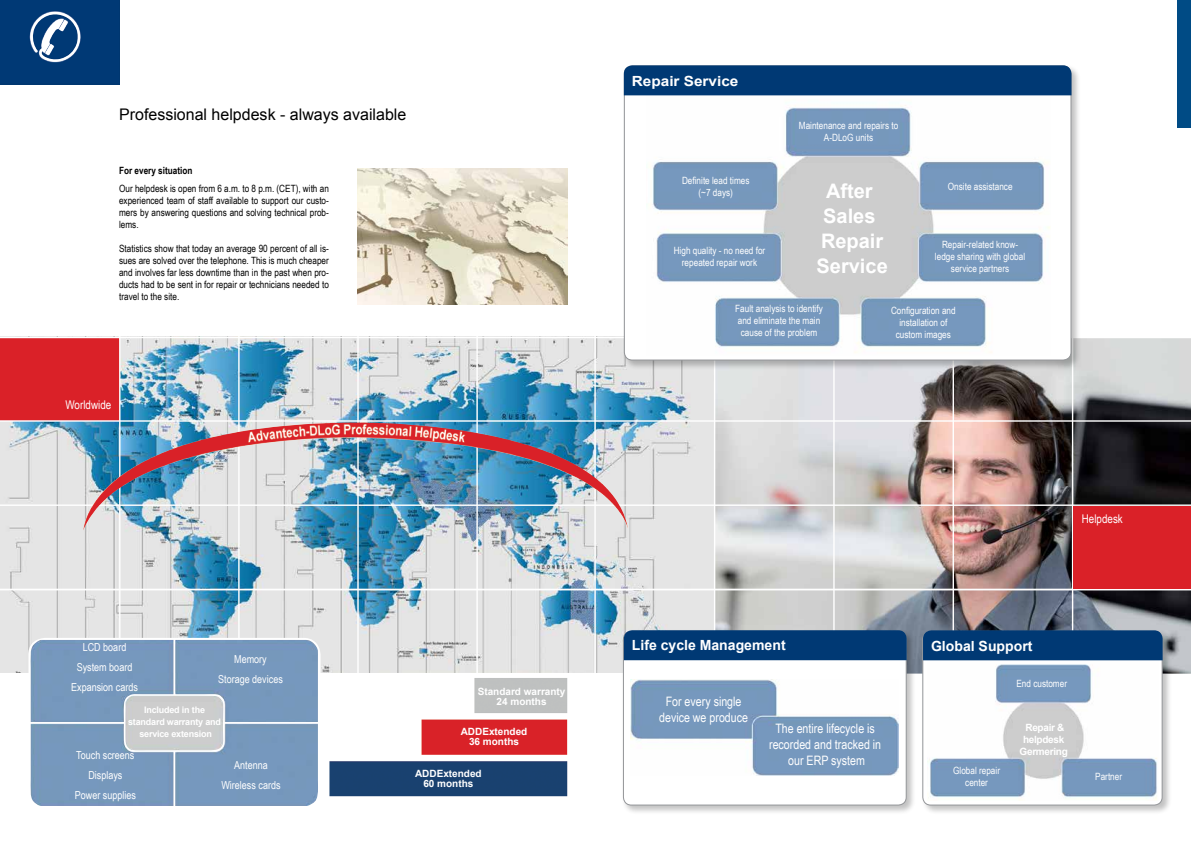
<style>
.page{position:relative;width:1191px;height:842px;background:#fff}
.page>*{position:absolute;margin:0;border:0;box-sizing:border-box;transform-origin:0 0}
.t1{font:700 20px/25px "Arial";color:#fff;text-align:center}
.t2{font:16px "Arial";color:#000}
.t3{font:700 14px "Arial";color:#fff}
.t4{font:700 14px "Arial";color:#fff;scale:1.1 1}
.t5{font:13px/16px "Arial Narrow";color:#fff;text-align:center}
.t6{font:12px "Arial Narrow";color:#fff}
.t7{font:11px/20px "Arial Narrow";color:#fff;text-align:center}
.t8{font:10px/12px "Arial Narrow";color:#000;text-align:justify}
.t9{font:10px/12px "Arial Narrow";color:#fff;text-align:center}
.t10{font:700 10px/10px "Arial";color:#fff;text-align:center}
.t11{font:700 10px/12px "Arial";letter-spacing:-.03em;color:#fff;text-align:center}
.t12{font:700 10px "Arial Narrow";color:#000}
.t13{font:700 9px/12px "Arial";letter-spacing:-.02em;color:#fff;text-align:center}
</style>
<div class="page">
<img style="left:715px;top:338px;width:476px;height:336px">
<img style="left:0;top:338px;width:714px;height:334px">
<div style="left:0;top:338px;width:120px;height:83px;background:#da2128"></div>
<hr style="left:119px;top:0;width:1px;height:842px;background:#fff">
<hr style="left:238px;top:0;width:2px;height:842px;background:#fff">
<hr style="left:357px;top:0;width:2px;height:842px;background:#fff">
<hr style="left:476px;top:0;width:2px;height:842px;background:#fff">
<div style="left:28px;top:638px;width:292px;height:173px;background:#fff;border-radius:17px"></div>
<hr style="left:0;top:420px;width:1191px;height:2px;background:#fff">
<hr style="left:0;top:504px;width:1191px;height:2px;background:#fff">
<hr style="left:0;top:589px;width:1191px;height:1px;background:#fff">
<hr style="left:833px;top:24px;width:1px;height:818px;background:#fff">
<hr style="left:952px;top:0;width:2px;height:842px;background:#fff">
<hr style="left:1071px;top:0;width:2px;height:828px;background:#fff">
<img style="left:30px;top:640px;width:288px;height:166px">
<hr style="left:594px;top:106px;width:2px;height:736px;background:#fff">
<img style="left:329px;top:678px;width:238px;height:118px">
<div style="left:622px;top:64px;width:458px;height:306px;background:#000;opacity:.24"></div>
<div style="left:624px;top:66px;width:447px;height:294px;background:#fff;border-radius:8px"></div>
<div style="left:621px;top:629px;width:295px;height:186px;background:#000;opacity:.24"></div>
<div style="left:623px;top:631px;width:283px;height:174px;background:#fff;border-radius:8px"></div>
<div style="left:623px;top:631px;width:283px;height:174px;border:1px solid #939598;border-radius:8px"></div>
<div style="left:1073px;top:506px;width:118px;height:83px;background:#da2128"></div>
<img style="left:357px;top:169px;width:210px;height:136px">
<img style="left:647px;top:95px;width:403px;height:258px">
<img style="left:630px;top:680px;width:269px;height:95px">
<img style="left:83px;top:423px;width:545px;height:108px">
<div style="left:624px;top:65px;width:447px;height:30px;background:#003974"></div>
<div style="left:624px;top:630px;width:282px;height:30px;background:#003974"></div>
<div style="left:920px;top:629px;width:252px;height:186px;background:#000;opacity:.24"></div>
<div style="left:922px;top:631px;width:240px;height:174px;background:#fff;border-radius:8px"></div>
<div style="left:922px;top:631px;width:240px;height:174px;border:1px solid #939598;border-radius:8px"></div>
<img style="left:927px;top:660px;width:231px;height:140px">
<div style="left:923px;top:630px;width:239px;height:30px;background:#003974"></div>
<div style="left:1177px;top:0;width:14px;height:128px;background:#004b85"></div>
<img style="left:0;top:0;width:119px;height:83px">
<h2 class="t2" style="left:119px;top:104px;width:289px">Professional helpdesk - always available</h2>
<p class="t12" style="left:119px;top:163px;width:75px">For every situation</p>
<p class="t8" style="left:119px;top:182px;width:211px">Our helpdesk is open from 6 a.m. to 8 p.m. (CET), with an experienced team of staff available to support our custo&shy;mers by answering questions and solving technical prob&shy;lems.</p>
<p class="t8" style="left:119px;top:242px;width:211px">Statistics show that today an average 90 percent of all is&shy;sues are solved over the telephone. This is much cheaper and involves far less downtime than in the past when pro&shy;ducts had to be sent in for repair or technicians needed to travel to the site.</p>
<p class="t6" style="left:66px;top:396px;width:47px">Worldwide</p>
<p class="t7" style="left:71px;top:637px;width:68px">LCD board<br>System board<br>Expansion cards</p>
<p class="t7" style="left:218px;top:649px;width:66px">Memory<br>Storage devices</p>
<p class="t13" style="left:128px;top:704px;width:94px">Included in the standard warranty and service extension</p>
<p class="t7" style="left:75px;top:745px;width:63px">Touch screens<br>Displays<br>Power supplies</p>
<p class="t7" style="left:221px;top:754px;width:61px">Antenna<br>Wireless cards</p>
<p class="t10" style="left:478px;top:687px;width:89px">Standard warranty<br>24 months</p>
<p class="t10" style="left:461px;top:727px;width:68px">ADDExtended<br>36 months</p>
<p class="t10" style="left:415px;top:768px;width:68px">ADDExtended<br>60 months</p>
<h3 class="t4" style="left:632px;top:71px;width:98px">Repair Service</h3>
<p class="t9" style="left:799px;top:119px;width:101px">Maintenance and repairs to<br>A-DLoG units</p>
<p class="t9" style="left:682px;top:174px;width:69px">Definite lead times (~7 days)</p>
<p class="t9" style="left:948px;top:180px;width:66px">Onsite assistance</p>
<h1 class="t1" style="left:816px;top:180px;width:73px">After<br>Sales<br>Repair<br>Service</h1>
<p class="t9" style="left:935px;top:238px;width:92px">Repair-related know&shy;ledge sharing with global service partners</p>
<p class="t9" style="left:673px;top:244px;width:93px">High quality - no need for repeated repair work</p>
<p class="t9" style="left:735px;top:302px;width:89px;text-align:left">Fault analysis to identify and eliminate the main cause of the problem</p>
<p class="t9" style="left:891px;top:304px;width:66px">Configuration and installation of custom images</p>
<p class="t6" style="left:1081px;top:510px;width:43px">Helpdesk</p>
<h3 class="t3" style="left:632px;top:636px;width:155px">Life cycle Management</h3>
<h3 class="t3" style="left:931px;top:636px;width:103px">Global Support</h3>
<h3 class="t5" style="left:659px;top:692px;width:90px">For every single device we produce</h3>
<h3 class="t5" style="left:769px;top:719px;width:113px">The entire lifecycle is recorded and tracked in our ERP system</h3>
<p class="t9" style="left:953px;top:764px;width:48px">Global repair center</p>
<p class="t9" style="left:1016px;top:677px;width:52px">End customer</p>
<p class="t11" style="left:1019px;top:721px;width:50px">Repair &amp; helpdesk<br>Germering</p>
<p class="t9" style="left:1095px;top:770px;width:28px">Partner</p>
</div>
